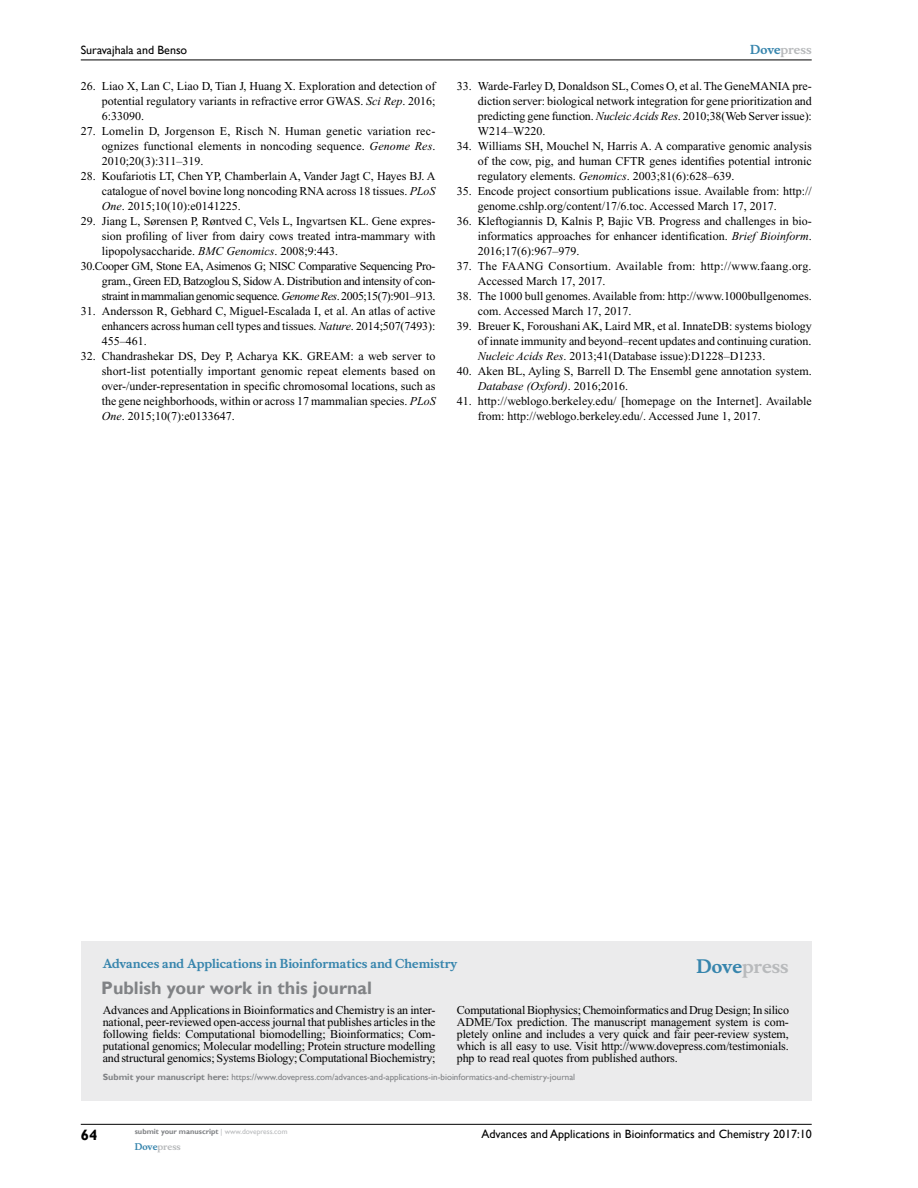
<style>
.page{position:relative;width:918px;height:1188px;background:#fff}
.page>*{position:absolute;margin:0;border:0;box-sizing:border-box;transform-origin:0 0}
.t1{font:700 18px "Gill Sans";color:#808285}
.t2{font:700 18px "Musee";color:#b8babc}
.t3{font:700 15px "Gill Sans";color:#000}
.t4{font:12px/15px "Times New Roman";color:#000;text-align:justify}
.t5{font:12px "Times New Roman";letter-spacing:-.025em;color:#000}
.t6{font:12px/15px "Times New Roman";letter-spacing:.025em;color:#000}
.t7{font:12px "Gill Sans";color:#000}
.t8{font:12px "Times New Roman";letter-spacing:-.035em;color:#000}
.t9{font:700 12px "Musee";color:#3785ad}
.t10{font:700 12px "Musee";color:#b8babc}
.t11{font:9px "Gill Sans";color:#808285}
.t12{font:700 9px "Musee";color:#b8babc}
.t13{font:700 7.5px "Gill Sans";color:#808285}
.s1{font-style:italic}
.s2{color:#3785ad}
.s3{font-weight:700}
.s4{font-weight:400;color:#b8babc}
</style>
<div class="page">
<div style="left:81px;top:941px;width:731px;height:160px;background:#ebebec"></div>
<hr style="left:81px;top:1124px;width:731px;height:1px;background:#000">
<hr style="left:81px;top:60px;width:731px;height:1px;background:#000">
<p class="t7" style="left:81px;top:43px;width:108px">Suravajhala and Benso</p>
<p class="t4" style="left:102px;top:79px;width:335px;text-indent:-21px">26. Liao X, Lan C, Liao D, Tian J, Huang X. Exploration and detection of potential regulatory variants in refractive error GWAS. <span class="s1">Sci Rep</span>. 2016; 6:33090.</p>
<p class="t4" style="left:102px;top:124px;width:335px;text-indent:-21px">27. Lomelin D, Jorgenson E, Risch N. Human genetic variation rec&shy;ognizes functional elements in noncoding sequence. <span class="s1">Genome Res</span>.<br>2010;20(3):311–319.</p>
<p class="t4" style="left:102px;top:169px;width:335px;text-indent:-21px">28. Koufariotis LT, Chen YP, Chamberlain A, Vander Jagt C, Hayes BJ. A catalogue of novel bovine long noncoding RNA across 18 tissues. <span class="s1">PLoS One</span>. 2015;10(10):e0141225.</p>
<p class="t4" style="left:81px;top:214px;width:356px">29. Jiang L, Sørensen P, Røntved C, Vels L, Ingvartsen KL. Gene expres-</p>
<p class="t4" style="left:102px;top:229px;width:335px">sion profiling of liver from dairy cows treated intra-mammary with</p>
<p class="t4" style="left:102px;top:244px;width:238px">lipopolysaccharide. <span class="s1">BMC Genomics</span>. 2008;9:443.</p>
<p class="t5" style="left:81px;top:260px;width:356px">30.Cooper GM, Stone EA, Asimenos G; NISC Comparative Sequencing Pro-</p>
<p class="t5" style="left:102px;top:275px;width:335px">gram., Green ED, Batzoglou S, Sidow A. Distribution and intensity of con-</p>
<p class="t8" style="left:102px;top:290px;width:335px">straint in mammalian genomic sequence. <span class="s1">Genome Res</span>. 2005;15(7):901–913.</p>
<p class="t4" style="left:102px;top:304px;width:335px;text-indent:-21px">31. Andersson R, Gebhard C, Miguel-Escalada I, et al. An atlas of active enhancers across human cell types and tissues. <span class="s1">Nature</span>. 2014;507(7493):<br>455–461.</p>
<p class="t4" style="left:102px;top:349px;width:336px;text-indent:-21px">32. Chandrashekar DS, Dey P, Acharya KK. GREAM: a web server to short-list potentially important genomic repeat elements based on over-/under-representation in specific chromosomal locations, such as the gene neighborhoods, within or across 17 mammalian species. <span class="s1">PLoS One</span>. 2015;10(7):e0133647.</p>
<p class="t10" style="left:750px;top:43px;width:63px"><span class="s2">Dove</span>press</p>
<p class="t4" style="left:478px;top:79px;width:336px;text-indent:-21px">33. Warde-Farley D, Donaldson SL, Comes O, et al. The GeneMANIA pre&shy;diction server: biological network integration for gene prioritization and predicting gene function. <span class="s1">Nucleic Acids Res</span>. 2010;38(Web Server issue):<br>W214–W220.</p>
<p class="t4" style="left:478px;top:139px;width:335px;text-indent:-21px">34. Williams SH, Mouchel N, Harris A. A comparative genomic analysis of the cow, pig, and human CFTR genes identifies potential intronic regulatory elements. <span class="s1">Genomics</span>. 2003;81(6):628–639.</p>
<p class="t4" style="left:478px;top:184px;width:335px;text-indent:-21px">35. Encode project consortium publications issue. Available from: http:// genome.cshlp.org/content/17/6.toc. Accessed March 17, 2017.</p>
<p class="t4" style="left:478px;top:214px;width:335px;text-indent:-21px">36. Kleftogiannis D, Kalnis P, Bajic VB. Progress and challenges in bio&shy;informatics approaches for enhancer identification. <span class="s1">Brief Bioinform</span>.<br>2016;17(6):967–979.</p>
<p class="t6" style="left:478px;top:259px;width:335px;text-indent:-21px">37. The FAANG Consortium. Available from: http://www.faang.org.<br>Accessed March 17, 2017.</p>
<p class="t4" style="left:478px;top:289px;width:335px;text-indent:-21px">38. The 1000 bull genomes. Available from: http://www.1000bullgenomes. com. Accessed March 17, 2017.</p>
<p class="t4" style="left:478px;top:319px;width:335px;text-indent:-21px">39. Breuer K, Foroushani AK, Laird MR, et al. InnateDB: systems biology of innate immunity and beyond–recent updates and continuing curation.<br><span class="s1">Nucleic Acids Res</span>. 2013;41(Database issue):D1228–D1233.</p>
<p class="t4" style="left:478px;top:364px;width:335px;text-indent:-21px">40. Aken BL, Ayling S, Barrell D. The Ensembl gene annotation system.<br><span class="s1">Database (Oxford)</span>. 2016;2016.</p>
<p class="t4" style="left:478px;top:394px;width:335px;text-indent:-21px">41. http://weblogo.berkeley.edu/ [homepage on the Internet]. Available from: http://weblogo.berkeley.edu/. Accessed June 1, 2017.</p>
<p class="t9" style="left:103px;top:956px;width:356px">Advances and Applications in Bioinformatics and Chemistry</p>
<h1 class="t1" style="left:101px;top:977px;width:272px">Publish your work in this journal</h1>
<h1 class="t2" style="left:697px;top:955px;width:94px"><span class="s2">Dove</span>press</h1>
<p class="t4" style="left:103px;top:1004px;width:334px;line-height:12px">Advances and Applications in Bioinformatics and Chemistry is an inter&shy;national, peer-reviewed open-access journal that publishes articles in the following fields: Computational biomodelling; Bioinformatics; Com&shy;putational genomics; Molecular modelling; Protein structure modelling and structural genomics; Systems Biology; Computational -Biochemistry;</p>
<p class="t4" style="left:457px;top:1004px;width:334px;line-height:12px">Computational Biophysics; Chemoinformatics and Drug Design; In silico ADME/Tox prediction. The manuscript management system is com&shy;pletely online and includes a very quick and fair peer-review system, which is all easy to use. Visit http://www.dovepress.com/testimonials. php to read real quotes from published authors.</p>
<p class="t11" style="left:103px;top:1072px;width:474px"><span class="s3">Submit your manuscript here:</span> https://www.dovepress.com/advances-and-applications-in-bioinformatics-and-chemistry-journal</p>
<p class="t3" style="left:81px;top:1126px;width:18px">64</p>
<p class="t13" style="left:135px;top:1127px;width:154px">submit your manuscript <span class="s4">| www.dovepress.com</span></p>
<p class="t12" style="left:135px;top:1141px;width:48px"><span class="s2">Dove</span>press</p>
<p class="t7" style="left:481px;top:1127px;width:332px">Advances and Applications in Bioinformatics and Chemistry 2017:10</p>
</div>
